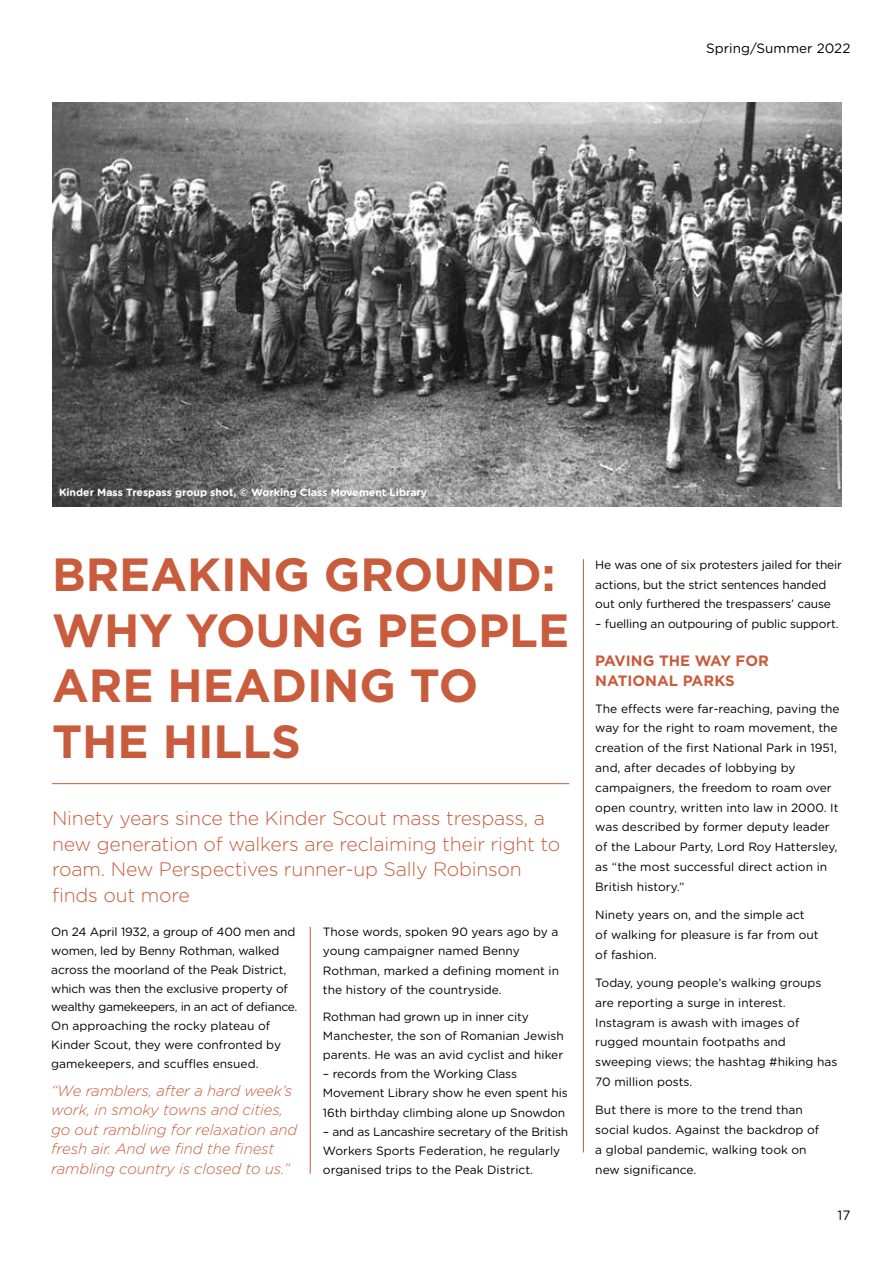
<style>
.page{position:relative;width:893px;height:1263px;background:#fff}
.page>*{position:absolute;margin:0;border:0;box-sizing:border-box;transform-origin:0 0}
.t1{font:700 46.5px/55.5px "Gotham";color:#c85c3c}
.t2{font:300 19.5px/25.5px "Gotham Rounded";letter-spacing:-.01em;color:#c85c3c}
.t3{font:italic 300 15px/19.5px "Gotham Rounded";letter-spacing:-.01em;color:#c85c3c}
.t4{font:700 15px/20.5px "Gotham";color:#c85c3c}
.t5{font:13.5px "Gotham Rounded";color:#000}
.t6{font:12px/19.8px "Gotham Rounded";color:#000}
.t7{font:700 10.5px "Gotham Rounded";color:#fff}
</style>
<div class="page">
<img style="left:52px;top:102px;width:790px;height:404px">
<hr style="left:52px;top:783px;width:517px;height:1px;background:#c85c3c">
<hr style="left:310px;top:927px;width:1px;height:247px;background:#c85c3c">
<hr style="left:583px;top:559px;width:1px;height:593px;background:#c85c3c">
<p class="t5" style="left:706px;top:39px;width:146px">Spring/Summer 2022</p>
<p class="t7" style="left:59px;top:485px;width:370px">Kinder Mass Trespass group shot, © Working Class Movement Library</p>
<h1 class="t1" style="left:52px;top:546px;width:519px">BREAKING GROUND:<br>WHY YOUNG PEOPLE<br>ARE HEADING TO<br>THE HILLS</h1>
<h2 class="t2" style="left:52px;top:805px;width:510px">Ninety years since the Kinder Scout mass trespass, a new generation of walkers are reclaiming their right to roam. New Perspectives runner-up Sally Robinson finds out more</h2>
<p class="t6" style="left:323px;top:922px;width:238px;line-height:19px">Those words, spoken 90 years ago by a young campaigner named Benny Rothman, marked a defining moment in the history of the countryside.</p>
<p class="t6" style="left:323px;top:1007px;width:242px;line-height:19px">Rothman had grown up in inner city<br>Manchester, the son of Romanian Jewish parents. He was an avid cyclist and hiker</p>
<p class="t6" style="left:323px;top:1064px;width:246px;line-height:19px">– records from the Working Class<br>Movement Library show he even spent his<br>16th birthday climbing alone up Snowdon</p>
<p class="t6" style="left:323px;top:1121px;width:247px;line-height:19px">– and as Lancashire secretary of the British<br>Workers Sports Federation, he regularly organised trips to the Peak District.</p>
<p class="t6" style="left:51px;top:922px;width:248px;line-height:18.8px">On 24 April 1932, a group of 400 men and women, led by Benny Rothman, walked across the moorland of the Peak District, which was then the exclusive property of wealthy gamekeepers, in an act of defiance.<br>On approaching the rocky plateau of Kinder Scout, they were confronted by gamekeepers, and scuffles ensued.</p>
<p class="t3" style="left:51px;top:1080px;width:248px">“We ramblers, after a hard week’s work, in smoky towns and cities, go out rambling for relaxation and fresh air. And we find the finest rambling country is closed to us.”</p>
<p class="t6" style="left:595px;top:554px;width:248px">He was one of six protesters jailed for their actions, but the strict sentences handed out only furthered the trespassers’ cause</p>
<p class="t6" style="left:595px;top:613px;width:245px">– fuelling an outpouring of public support.</p>
<p class="t4" style="left:595px;top:650px;width:175px">PAVING THE WAY FOR<br>NATIONAL PARKS</p>
<p class="t6" style="left:595px;top:698px;width:246px">The effects were far-reaching, paving the way for the right to roam movement, the creation of the first National Park in 1951, and, after decades of lobbying by campaigners, the freedom to roam over open country, written into law in 2000. It was described by former deputy leader of the Labour Party, Lord Roy Hattersley, as “the most successful direct action in British history.”</p>
<p class="t6" style="left:595px;top:904px;width:225px">Ninety years on, and the simple act of walking for pleasure is far from out of fashion.</p>
<p class="t6" style="left:595px;top:972px;width:244px">Today, young people’s walking groups are reporting a surge in interest.<br>Instagram is awash with images of rugged mountain footpaths and sweeping views; the hashtag #hiking has<br>70 million posts.</p>
<p class="t6" style="left:595px;top:1099px;width:226px">But there is more to the trend than social kudos. Against the backdrop of a global pandemic, walking took on new significance.</p>
<p class="t5" style="left:838px;top:1206px;width:14px">17</p>
</div>
